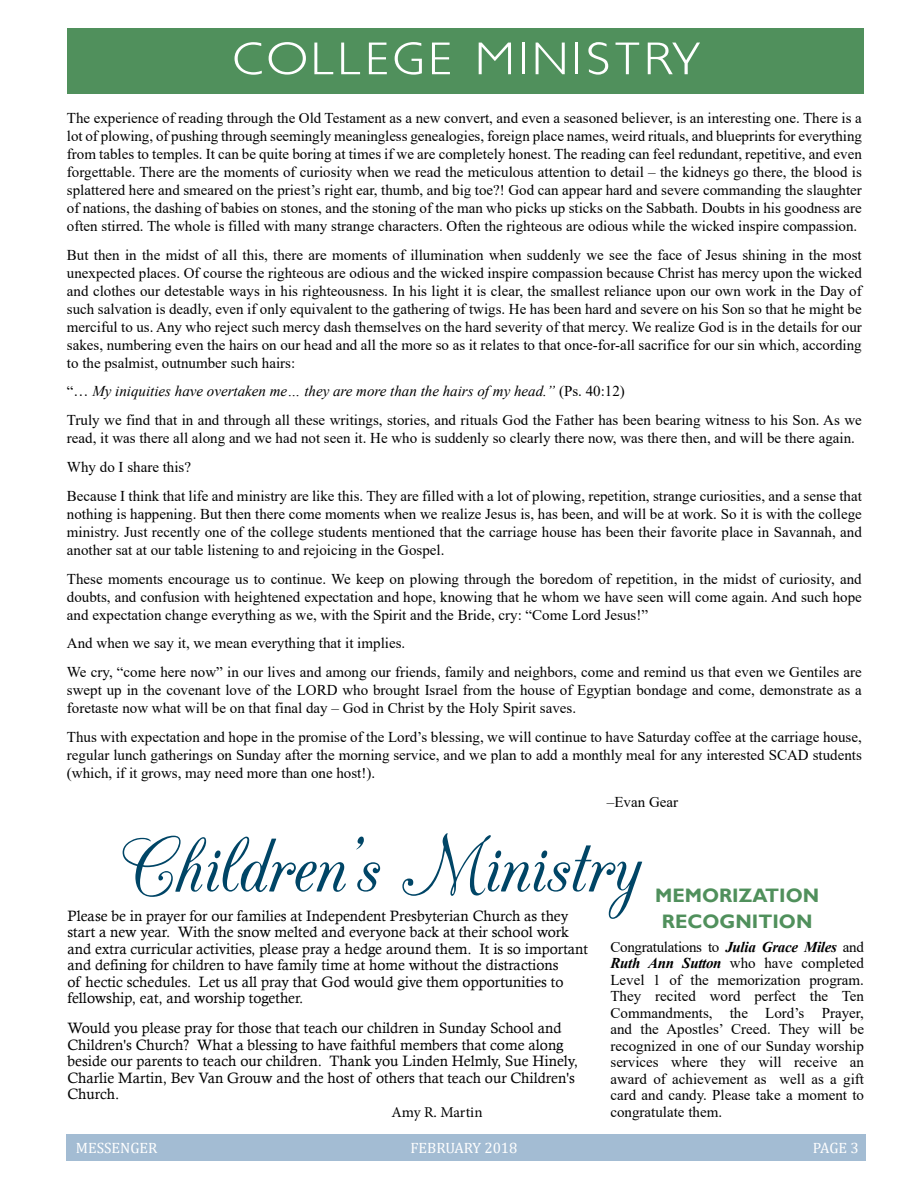
<style>
.page{position:relative;width:918px;height:1188px;background:#fff}
.page>*{position:absolute;margin:0;border:0;box-sizing:border-box;transform-origin:0 0}
.t1{font:93px "CAC Champagne";color:#004566}
.t2{font:300 54px "Boysen";letter-spacing:.05em;color:#fff;scale:1.11 1}
.t3{font:700 19.5px/25.5px "Gill Sans";color:#50905c;text-align:center}
.t4{font:15px/18px "Times New Roman";color:#000;text-align:justify}
.t5{font:15px/16.5px "Calisto";color:#000}
.t6{font:15px "Cambria";color:#fff}
.t7{font:15px "Minion Pro";letter-spacing:-.005em;color:#000}
.s1{font-style:italic}
.s2{font-weight:700;font-style:italic}
</style>
<div class="page">
<div style="left:66px;top:1134px;width:800px;height:27px;background:#a3bcd3"></div>
<div style="left:68px;top:28px;width:796px;height:66px;background:#50905c"></div>
<h2 class="t2" style="left:232px;top:30px;width:422px">COLLEGE MINISTRY</h2>
<p class="t4" style="left:67px;top:108px;width:797px">The experience of reading through the Old Testament as a new convert, and even a seasoned believer, is an interesting one. There is a lot of plowing, of pushing through seemingly meaningless genealogies, foreign place names, weird rituals, and blueprints for everything from tables to temples. It can be quite boring at times if we are completely honest. The reading can feel redundant, repetitive, and even forgettable. There are the moments of curiosity when we read the meticulous attention to detail – the kidneys go there, the blood is splattered here and smeared on the priest’s right ear, thumb, and big toe?! God can appear hard and severe commanding the slaughter of nations, the dashing of babies on stones, and the stoning of the man who picks up sticks on the Sabbath. Doubts in his goodness are often stirred. The whole is filled with many strange characters. Often the righteous are odious while the wicked inspire compassion.</p>
<p class="t4" style="left:67px;top:245px;width:796px">But then in the midst of all this, there are moments of illumination when suddenly we see the face of Jesus shining in the most unexpected places. Of course the righteous are odious and the wicked inspire compassion because Christ has mercy upon the wicked and clothes our detestable ways in his righteousness. In his light it is clear, the smallest reliance upon our own work in the Day of such salvation is deadly, even if only equivalent to the gathering of twigs. He has been hard and severe on his Son so that he might be merciful to us. Any who reject such mercy dash themselves on the hard severity of that mercy. We realize God is in the details for our sakes, numbering even the hairs on our head and all the more so as it relates to that once-for-all sacrifice for our sin which, according to the psalmist, outnumber such hairs:</p>
<p class="t4" style="left:67px;top:376px;width:796px;line-height:28.8px">“… <span class="s1">My iniquities have overtaken me… they are more than the hairs of my head.”</span> (Ps. 40:12)<br>Truly we find that in and through all these writings, stories, and rituals God the Father has been bearing witness to his Son. As we</p>
<p class="t4" style="left:67px;top:423px;width:796px;line-height:28.8px;text-align:left">read, it was there all along and we had not seen it. He who is suddenly so clearly there now, was there then, and will be there again.<br>Why do I share this?<br>Because I think that life and ministry are like this. They are filled with a lot of plowing, repetition, strange curiosities, and a sense that</p>
<p class="t4" style="left:67px;top:504px;width:796px">nothing is happening. But then there come moments when we realize Jesus is, has been, and will be at work. So it is with the college ministry. Just recently one of the college students mentioned that the carriage house has been their favorite place in Savannah, and another sat at our table listening to and rejoicing in the Gospel.</p>
<p class="t4" style="left:67px;top:569px;width:796px">These moments encourage us to continue. We keep on plowing through the boredom of repetition, in the midst of curiosity, and doubts, and confusion with heightened expectation and hope, knowing that he whom we have seen will come again. And such hope and expectation change everything as we, with the Spirit and the Bride, cry: “Come Lord Jesus!”</p>
<p class="t4" style="left:67px;top:628px;width:796px;line-height:28.8px">And when we say it, we mean everything that it implies.<br>We cry, “come here now” in our lives and among our friends, family and neighbors, come and remind us that even we Gentiles are</p>
<p class="t4" style="left:67px;top:681px;width:796px">swept up in the covenant love of the LORD who brought Israel from the house of Egyptian bondage and come, demonstrate as a foretaste now what will be on that final day – God in Christ by the Holy Spirit saves.</p>
<p class="t4" style="left:67px;top:727px;width:796px">Thus with expectation and hope in the promise of the Lord’s blessing, we will continue to have Saturday coffee at the carriage house, regular lunch gatherings on Sunday after the morning service, and we plan to add a monthly meal for any interested SCAD students (which, if it grows, may need more than one host!).</p>
<p class="t4" style="left:607px;top:792px;width:73px">–Evan Gear</p>
<h1 class="t1" style="left:122px;top:820px;width:520px">Children’s Ministry</h1>
<h3 class="t3" style="left:655px;top:884px;width:166px">MEMORIZATION<br>RECOGNITION</h3>
<p class="t4" style="left:610px;top:938px;width:255px;line-height:16.5px">Congratulations to <span class="s2">Julia Grace Miles</span> and <span class="s2">Ruth Ann Sutton</span> who have completed Level 1 of the memorization program.<br>They recited word perfect the Ten Commandments, the Lord’s Prayer, and the Apostles’ Creed. They will be recognized in one of our Sunday worship services where they will receive an award of achievement as well as a gift card and candy. Please take a moment to congratulate them.</p>
<p class="t5" style="left:68px;top:907px;width:522px">Please be in prayer for our families at Independent Presbyterian Church as they start a new year. With the snow melted and everyone back at their school work and extra curricular activities, please pray a hedge around them. It is so important and defining for children to have family time at home without the distractions<br>of hectic schedules. Let us all pray that God would give them opportunities to fellowship, eat, and worship together.</p>
<p class="t5" style="left:68px;top:1020px;width:512px">Would you please pray for those that teach our children in Sunday School and Children's Church? What a blessing to have faithful members that come along beside our parents to teach our children. Thank you Linden Helmly, Sue Hinely, Charlie Martin, Bev Van Grouw and the host of others that teach our Children's Church.</p>
<p class="t7" style="left:392px;top:1102px;width:93px">Amy R. Martin</p>
<p class="t6" style="left:76px;top:1139px;width:83px">MESSENGER</p>
<p class="t6" style="left:411px;top:1139px;width:109px">FEBRUARY 2018</p>
<p class="t6" style="left:813px;top:1139px;width:47px">PAGE 3</p>
</div>
